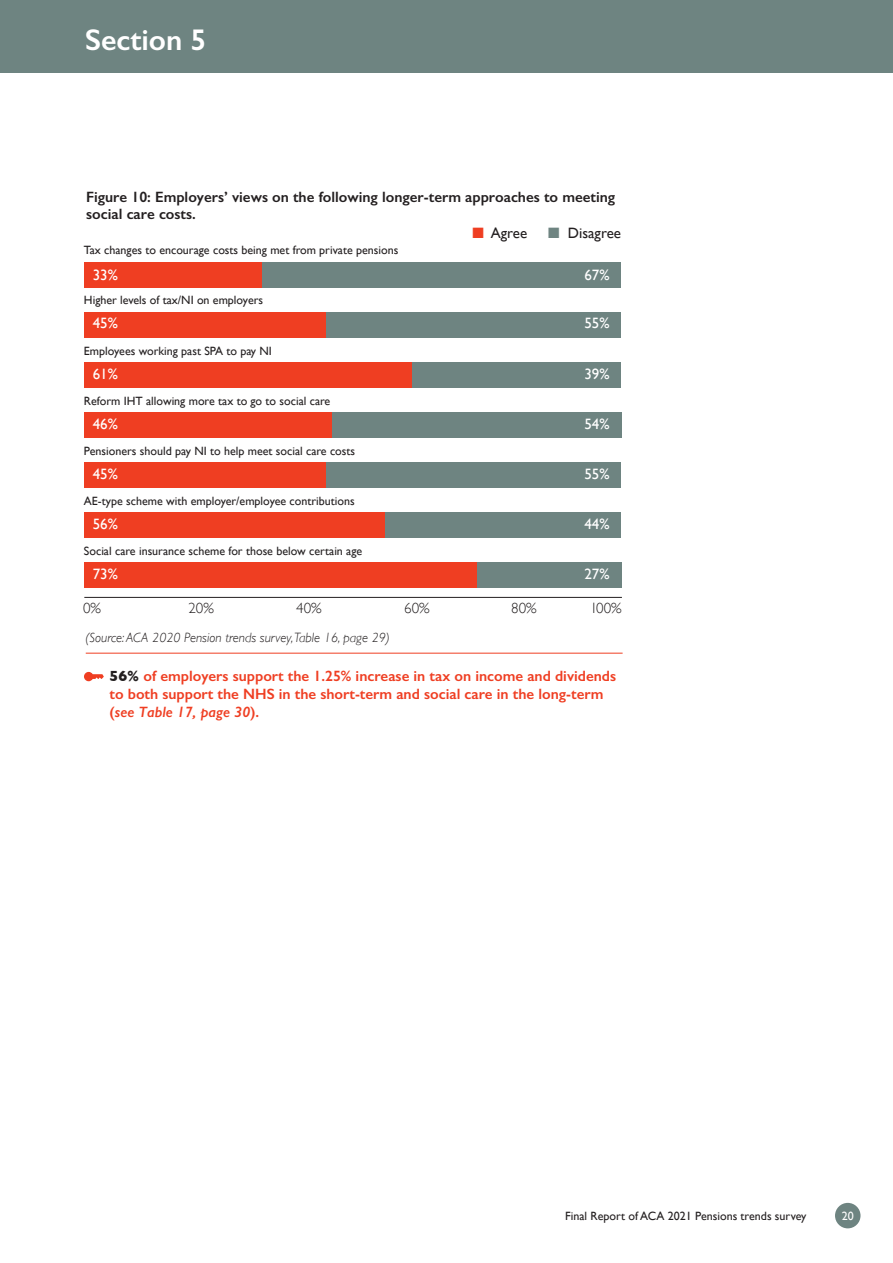
<style>
.page{position:relative;width:893px;height:1263px;background:#fff}
.page>*{position:absolute;margin:0;border:0;box-sizing:border-box;transform-origin:0 0}
.t1{font:600 30px "Gill Sans";color:#fff}
.t2{font:600 15px/18px "Gill Sans";color:#ef3e22}
.t3{font:600 15px/16.5px "Gill Sans";color:#231f20}
.t4{font:15px "Gill Sans";color:#fff}
.t5{font:300 15px "Gill Sans";color:#231f20}
.t6{font:15px "Gill Sans";color:#231f20}
.t7{font:italic 300 13.5px "Gill Sans";color:#231f20}
.t8{font:12px "Gill Sans";color:#231f20}
.t9{font:12px "Gill Sans";color:#fff}
.s1{color:#ef3e22}
.s2{color:#6e8481}
.s3{font-weight:700;color:#231f20}
.s4{font-style:italic}
</style>
<div class="page">
<div style="left:835px;top:1203px;width:25px;height:25px;background:#6e8481;border-radius:50%"></div>
<hr style="left:86px;top:653px;width:537px;height:1px;background:#ef3e22">
<svg style="left:84px;top:672px;width:20px;height:9px"></svg>
<div style="left:0;top:0;width:893px;height:72px;background:#6e8481"></div>
<div style="left:261px;top:262px;width:360px;height:25px;background:#6e8481"></div>
<div style="left:84px;top:262px;width:177px;height:25px;background:#ef3e22"></div>
<div style="left:326px;top:312px;width:295px;height:25px;background:#6e8481"></div>
<div style="left:84px;top:312px;width:242px;height:25px;background:#ef3e22"></div>
<div style="left:412px;top:362px;width:209px;height:25px;background:#6e8481"></div>
<div style="left:84px;top:362px;width:328px;height:25px;background:#ef3e22"></div>
<div style="left:331px;top:412px;width:290px;height:25px;background:#6e8481"></div>
<div style="left:84px;top:412px;width:247px;height:25px;background:#ef3e22"></div>
<div style="left:326px;top:462px;width:295px;height:25px;background:#6e8481"></div>
<div style="left:84px;top:462px;width:242px;height:25px;background:#ef3e22"></div>
<div style="left:385px;top:512px;width:236px;height:25px;background:#6e8481"></div>
<div style="left:84px;top:512px;width:301px;height:25px;background:#ef3e22"></div>
<div style="left:476px;top:562px;width:145px;height:25px;background:#6e8481"></div>
<div style="left:84px;top:562px;width:392px;height:25px;background:#ef3e22"></div>
<hr style="left:84px;top:597px;width:538px;height:1px;background:#231f20">
<p class="t1" style="left:85px;top:22px;width:123px">Section 5</p>
<p class="t3" style="left:86px;top:189px;width:531px">Figure 10: Employers’ views on the following longer-term approaches to meeting social care costs.</p>
<p class="t8" style="left:84px;top:243px;width:316px">Tax changes to encourage costs being met from private pensions</p>
<p class="t4" style="left:93px;top:266px;width:27px">33%</p>
<p class="t8" style="left:84px;top:293px;width:181px">Higher levels of tax/NI on employers</p>
<p class="t4" style="left:93px;top:314px;width:27px">45%</p>
<p class="t8" style="left:84px;top:344px;width:189px">Employees working past SPA to pay NI</p>
<p class="t4" style="left:93px;top:365px;width:27px">61%</p>
<p class="t8" style="left:84px;top:394px;width:248px">Reform IHT allowing more tax to go to social care</p>
<p class="t4" style="left:93px;top:415px;width:27px">46%</p>
<p class="t8" style="left:84px;top:444px;width:273px">Pensioners should pay NI to help meet social care costs</p>
<p class="t4" style="left:93px;top:465px;width:27px">45%</p>
<p class="t8" style="left:84px;top:494px;width:272px">AE-type scheme with employer/employee contributions</p>
<p class="t4" style="left:93px;top:515px;width:27px">56%</p>
<p class="t8" style="left:84px;top:544px;width:280px">Social care insurance scheme for those below certain age</p>
<p class="t4" style="left:93px;top:565px;width:27px">73%</p>
<p class="t6" style="left:473px;top:224px;width:56px"><span class="s1">■</span> Agree</p>
<p class="t6" style="left:548px;top:224px;width:74px"><span class="s2">■</span> Disagree</p>
<p class="t4" style="left:584px;top:266px;width:27px">67%</p>
<p class="t4" style="left:584px;top:314px;width:27px">55%</p>
<p class="t4" style="left:584px;top:365px;width:27px">39%</p>
<p class="t4" style="left:584px;top:415px;width:27px">54%</p>
<p class="t4" style="left:584px;top:465px;width:27px">55%</p>
<p class="t4" style="left:584px;top:515px;width:27px">44%</p>
<p class="t4" style="left:584px;top:565px;width:27px">27%</p>
<p class="t5" style="left:83px;top:597px;width:19px">0%</p>
<p class="t5" style="left:188px;top:597px;width:27px">20%</p>
<p class="t5" style="left:296px;top:597px;width:27px">40%</p>
<p class="t5" style="left:404px;top:597px;width:27px">60%</p>
<p class="t5" style="left:511px;top:597px;width:27px">80%</p>
<p class="t5" style="left:590px;top:597px;width:33px">100%</p>
<p class="t7" style="left:85px;top:630px;width:306px">(Source: ACA 2020 Pension trends survey, Table 16, page 29)</p>
<p class="t2" style="left:109px;top:667px;width:508px"><span class="s3">56%</span> of employers support the 1.25% increase in tax on income and dividends to both support the NHS in the short-term and social care in the long-term (<span class="s4">see Table 17, page 30</span>).</p>
<p class="t8" style="left:565px;top:1209px;width:243px">Final Report of ACA 2021 Pensions trends survey</p>
<p class="t9" style="left:842px;top:1209px;width:13px">20</p>
</div>
